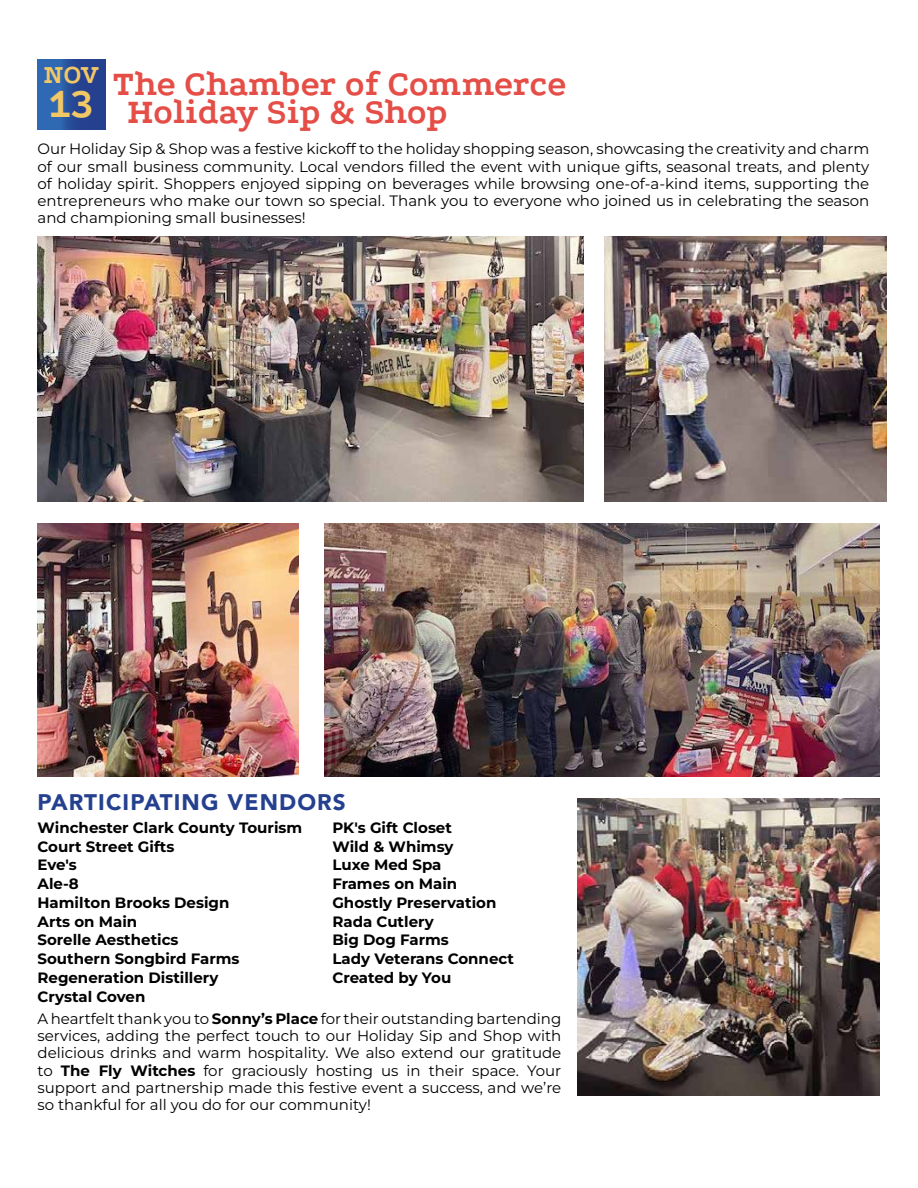
<style>
.page{position:relative;width:918px;height:1188px;background:#fff}
.page>*{position:absolute;margin:0;border:0;box-sizing:border-box;transform-origin:0 0}
.t1{font:43.2px "Podkova";color:#f2c765}
.t2{font:36px/28.5px "Podkova";color:#e54e47}
.t3{font:27px "Podkova";color:#f2c765}
.t4{font:900 22.5px "Avenir";letter-spacing:.05em;color:#25408f}
.t5{font:15px/17.2px "Montserrat";color:#000;text-align:justify}
.t6{font:700 15px/18.8px "Montserrat";color:#000}
.s1{font-weight:700}
</style>
<div class="page">
<div style="left:38px;top:60px;width:67px;height:69px;background:linear-gradient(to right,#3271b9,#213484)"></div>
<img style="left:604px;top:236px;width:282px;height:265px">
<img style="left:38px;top:236px;width:545px;height:265px">
<img style="left:324px;top:523px;width:555px;height:253px">
<img style="left:38px;top:523px;width:261px;height:254px">
<img style="left:577px;top:799px;width:302px;height:296px">
<h3 class="t3" style="left:44px;top:57px;width:57px">NOV</h3>
<h1 class="t1" style="left:49px;top:75px;width:45px">13</h1>
<p class="t5" style="left:38px;top:140px;width:833px">Our Holiday Sip &amp; Shop was a festive kickoff to the holiday shopping season, showcasing the creativity and charm of our small business community. Local vendors filled the event with unique gifts, seasonal treats, and plenty of holiday spirit. Shoppers enjoyed sipping on beverages while browsing one-of-a-kind items, supporting the entrepreneurs who make our town so special. Thank you to everyone who joined us in celebrating the season and championing small businesses!</p>
<h2 class="t2" style="left:127px;top:68px;width:441px;text-indent:-14px">The Chamber of Commerce<br>Holiday Sip &amp; Shop</h2>
<h3 class="t4" style="left:38px;top:783px;width:310px">PARTICIPATING VENDORS</h3>
<p class="t6" style="left:38px;top:818px;width:266px">Winchester Clark County Tourism<br>Court Street Gifts<br>Eve's<br>Ale-8<br>Hamilton Brooks Design<br>Arts on Main<br>Sorelle Aesthetics<br>Southern Songbird Farms<br>Regeneration Distillery<br>Crystal Coven</p>
<p class="t5" style="left:38px;top:1010px;width:525px">A heartfelt thank you to <span class="s1">Sonny’s Place</span> for their outstanding bartending services, adding the perfect touch to our Holiday Sip and Shop with delicious drinks and warm hospitality. We also extend our gratitude to <span class="s1">The Fly Witches</span> for graciously hosting us in their space. Your support and partnership made this festive event a success, and we’re so thankful for all you do for our community!</p>
<p class="t6" style="left:332px;top:818px;width:183px">PK's Gift Closet<br>Wild &amp; Whimsy<br>Luxe Med Spa<br>Frames on Main<br>Ghostly Preservation<br>Rada Cutlery<br>Big Dog Farms<br>Lady Veterans Connect<br>Created by You</p>
</div>
